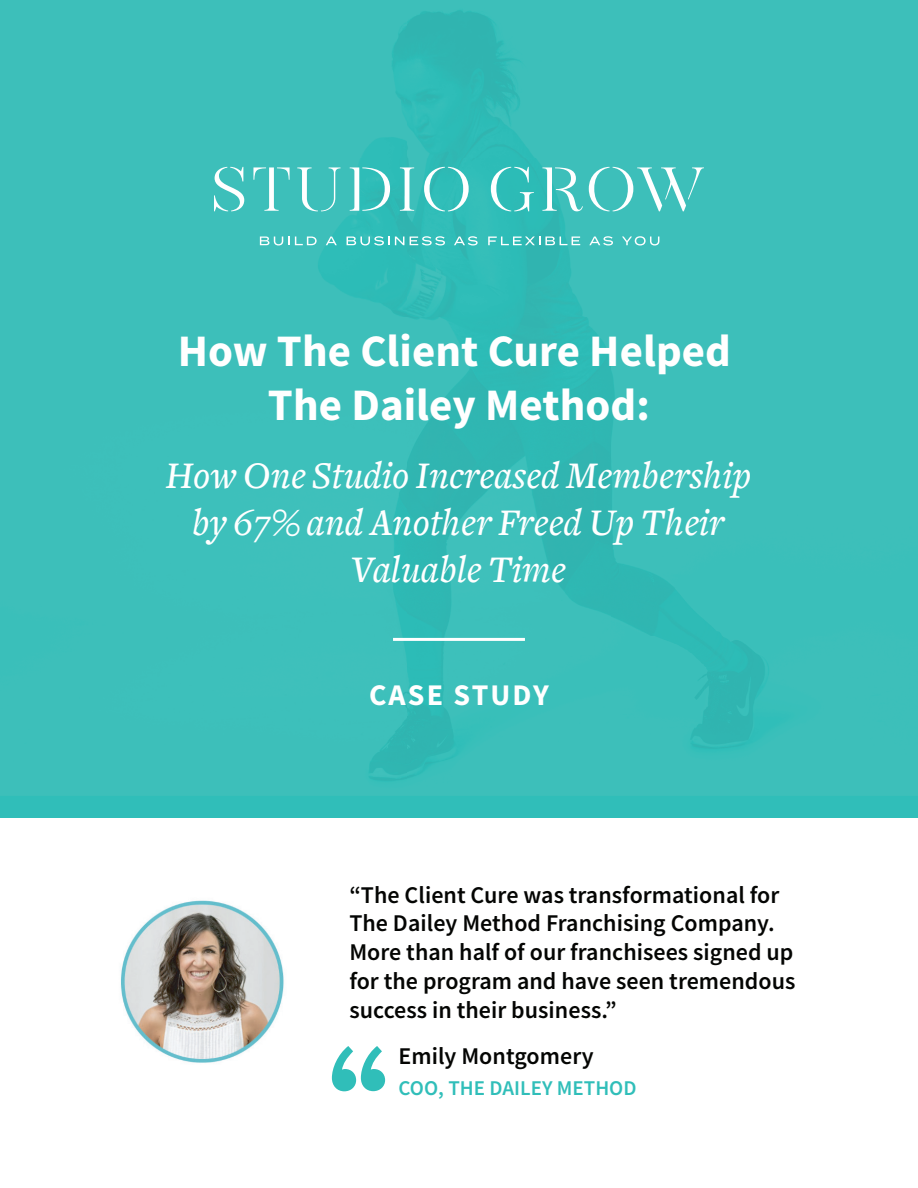
<style>
.page{position:relative;width:918px;height:1188px;background:#fff}
.page>*{position:absolute;margin:0;border:0;box-sizing:border-box;transform-origin:0 0}
.t1{font:500 162px "Termina";color:#30beb9}
.t2{font:700 45px/54px "Source Sans Pro";color:#fff;text-align:center}
.t3{font:italic 500 39px/46.8px "Freight Text";color:#fff;text-align:center}
.t4{font:700 30px "Source Sans Pro";letter-spacing:.07em;color:#fff}
.t5{font:600 24px/28.8px "Source Sans Pro";color:#040503}
.t6{font:600 21px "Source Sans Pro";color:#30beb9}
</style>
<div class="page">
<img style="left:121px;top:900px;width:163px;height:163px">
<div style="left:0;top:0;width:918px;height:818px;background:#30beb9"></div>
<img style="left:0;top:0;width:918px;height:795px">
<svg style="left:214px;top:167px;width:30px;height:44px"></svg>
<svg style="left:253px;top:167px;width:37px;height:44px"></svg>
<svg style="left:297px;top:167px;width:44px;height:44px"></svg>
<svg style="left:350px;top:167px;width:40px;height:44px"></svg>
<svg style="left:400px;top:167px;width:14px;height:44px"></svg>
<svg style="left:424px;top:167px;width:45px;height:44px"></svg>
<svg style="left:491px;top:167px;width:43px;height:44px"></svg>
<svg style="left:542px;top:167px;width:41px;height:44px"></svg>
<svg style="left:589px;top:167px;width:115px;height:44px"></svg>
<svg style="left:260px;top:237px;width:57px;height:9px"></svg>
<svg style="left:326px;top:237px;width:11px;height:8px"></svg>
<svg style="left:347px;top:236px;width:57px;height:10px"></svg>
<svg style="left:410px;top:236px;width:35px;height:10px"></svg>
<svg style="left:454px;top:236px;width:24px;height:10px"></svg>
<svg style="left:488px;top:237px;width:92px;height:8px"></svg>
<svg style="left:589px;top:236px;width:24px;height:10px"></svg>
<svg style="left:622px;top:236px;width:37px;height:10px"></svg>
<hr style="left:393px;top:638px;width:132px;height:3px;background:#fff">
<h2 class="t2" style="left:178px;top:324px;width:555px">How The Client Cure Helped<br>The Dailey Method:</h2>
<h3 class="t3" style="left:165px;top:453px;width:587px">How One Studio Increased Membership by 67% and Another Freed Up Their<br>Valuable Time</h3>
<p class="t4" style="left:369px;top:674px;width:181px">CASE STUDY</p>
<p class="t5" style="left:349px;top:880px;width:448px">“The Client Cure was transformational for The Dailey Method Franchising Company.<br>More than half of our franchisees signed up for the program and have seen tremendous success in their business.”</p>
<h1 class="t1" style="left:322px;top:989px;width:74px">“</h1>
<p class="t5" style="left:398px;top:1042px;width:197px">Emily Montgomery</p>
<p class="t6" style="left:398px;top:1074px;width:240px">COO, THE DAILEY METHOD</p>
</div>
